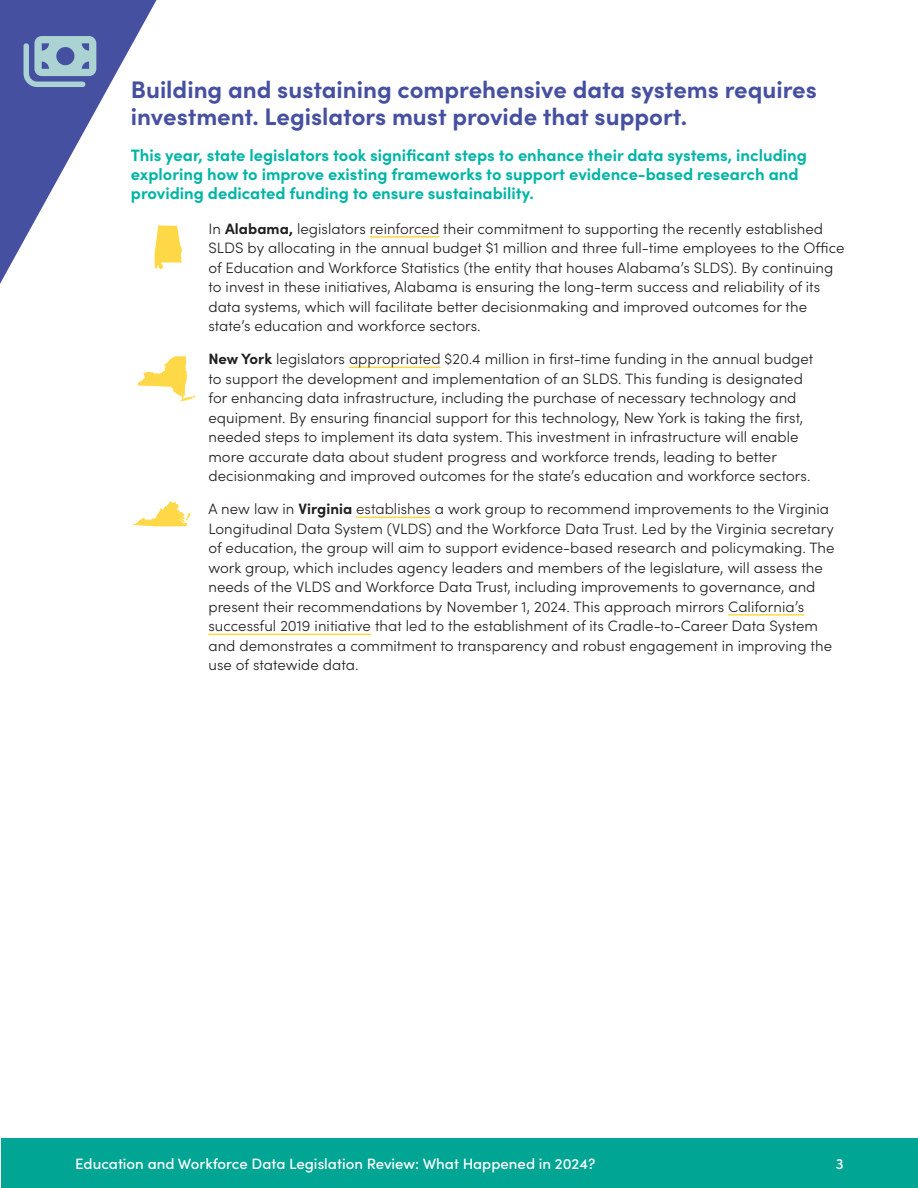
<style>
.page{position:relative;width:918px;height:1188px;background:#fff}
.page>*{position:absolute;margin:0;border:0;box-sizing:border-box;transform-origin:0 0}
.t1{font:57px "State Face";color:#ffd847}
.Subhead_A{font:700 24px/27.6px "Sofia Pro";color:#4650a1}
.Subhead_C{font:700 16.5px/18.9px "Sofia Pro";color:#00b5a6}
.Body{font:300 15px/19.5px "Sofia Pro";letter-spacing:.005em;color:#1f1f1f}
.t2{font:500 15px "Sofia Pro";color:#fff}
.s1{font-weight:700}
.s2{color:#231f20}
</style>
<div class="page">
<div style="left:1px;top:1138px;width:917px;height:50px;background:#00a593"></div>
<svg style="left:0;top:0;width:157px;height:284px"></svg>
<hr style="left:370px;top:236px;width:69px;height:2px;background:#ffd847">
<hr style="left:349px;top:367px;width:92px;height:1px;background:#ffd847">
<hr style="left:356px;top:517px;width:75px;height:1px;background:#ffd847">
<hr style="left:728px;top:614px;width:76px;height:2px;background:#ffd847">
<hr style="left:208px;top:634px;width:163px;height:1px;background:#ffd847">
<div style="left:24px;top:36px;width:72px;height:51px;background:#4650a1"></div>
<p class="Subhead_A" style="left:131px;top:74px;width:688px">Building and sustaining comprehensive data systems requires investment. Legislators must provide that support.</p>
<p class="Subhead_C" style="left:131px;top:144px;width:678px">This year, state legislators took significant steps to enhance their data systems, including exploring how to improve existing frameworks to support evidence-based research and providing dedicated funding to ensure sustainability.</p>
<p class="Body" style="left:208px;top:218px;width:638px">In <span class="s1">Alabama,</span> legislators <span class="s2">reinforced</span> their commitment to supporting the recently established SLDS by allocating in the annual budget $1 million and three full-time employees to the Office of Education and Workforce Statistics (the entity that houses Alabama’s SLDS). By continuing to invest in these initiatives, Alabama is ensuring the long-term success and reliability of its data systems, which will facilitate better decisionmaking and improved outcomes for the state’s education and workforce sectors.</p>
<p class="Body" style="left:208px;top:348px;width:607px"><span class="s1">New York</span> legislators <span class="s2">appropriated</span> $20.4 million in first-time funding in the annual budget to support the development and implementation of an SLDS. This funding is designated for enhancing data infrastructure, including the purchase of necessary technology and equipment. By ensuring financial support for this technology, New York is taking the first, needed steps to implement its data system. This investment in infrastructure will enable more accurate data about student progress and workforce trends, leading to better decisionmaking and improved outcomes for the state’s education and workforce sectors.</p>
<p class="Body" style="left:208px;top:498px;width:628px"><span class="s2">A new law</span> in <span class="s1">Virginia</span> <span class="s2">establishes</span> a work group to recommend improvements to the Virginia Longitudinal Data System (VLDS) and the Workforce Data Trust. Led by the Virginia secretary of education, the group will aim to support evidence-based research and policymaking. The work group, which includes agency leaders and members of the legislature, will assess the needs of the VLDS and Workforce Data Trust, including improvements to governance, and present their recommendations by November 1, 2024. This approach mirrors <span class="s2">California’s successful 2019 initiative</span> that led to the establishment of its Cradle-to-Career Data System and demonstrates a commitment to transparency and robust engagement in improving the use of statewide data.</p>
<p class="t1" style="left:152px;top:222px;width:35px">B</p>
<p class="t1" style="left:135px;top:354px;width:67px">h</p>
<p class="t1" style="left:129px;top:489px;width:67px">s</p>
<p class="t2" style="left:75px;top:1152px;width:521px">Education and Workforce Data Legislation Review: What Happened in 2024?</p>
<p class="t2" style="left:836px;top:1152px;width:9px">3</p>
</div>
